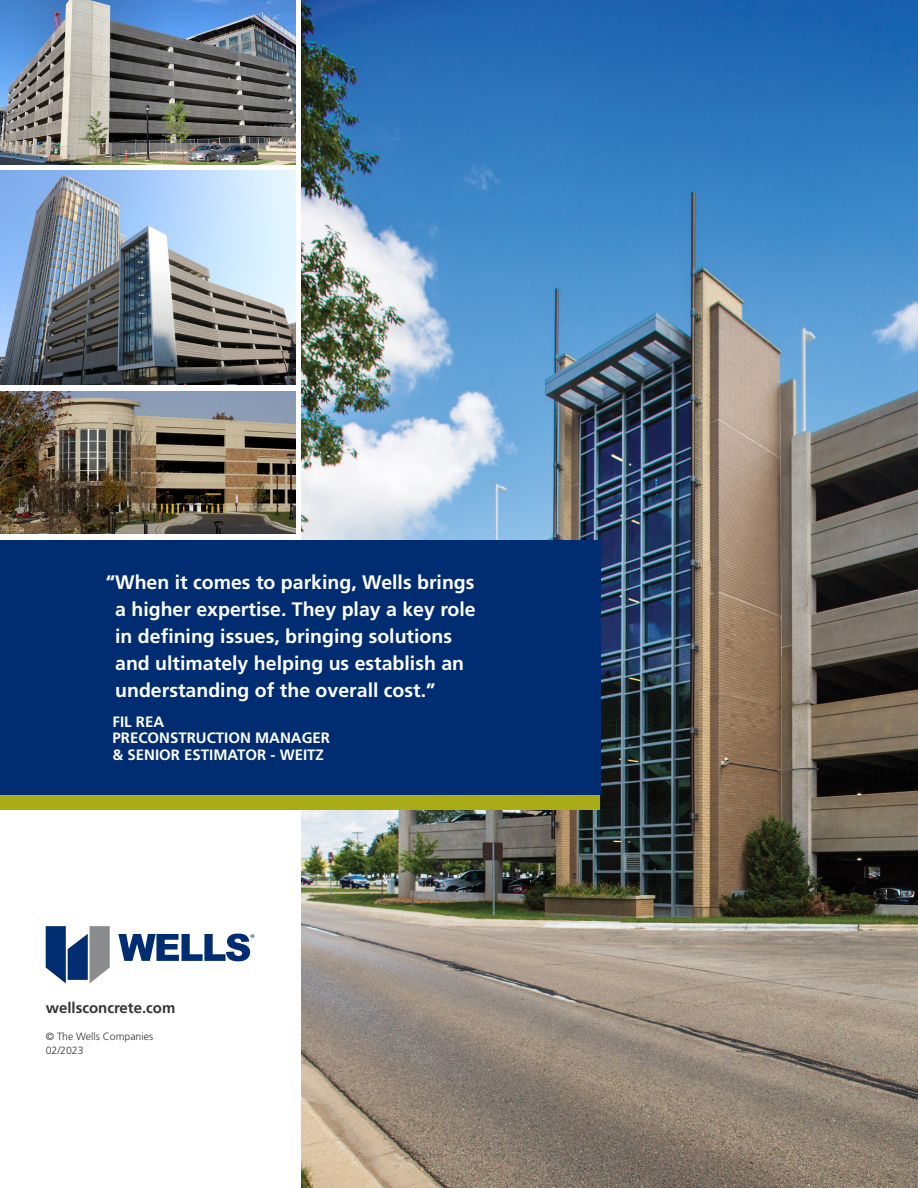
<style>
.page{position:relative;width:918px;height:1188px;background:#fff}
.page>*{position:absolute;margin:0;border:0;box-sizing:border-box;transform-origin:0 0}
.t1{font:700 19.5px/27px "Frutiger LT Std";color:#fff}
.t2{font:700 15px "Frutiger LT Std";color:#fff}
.t3{font:700 15px "Frutiger LT Std";color:#333}
.t4{font:300 10.5px/13.5px "Frutiger LT Pro";color:#333}
</style>
<div class="page">
<img style="left:0;top:391px;width:295px;height:143px">
<img style="left:0;top:0;width:296px;height:164px">
<img style="left:0;top:170px;width:295px;height:214px">
<img style="left:302px;top:0;width:616px;height:1188px">
<svg style="left:46px;top:926px;width:64px;height:57px"></svg>
<svg style="left:118px;top:934px;width:136px;height:27px"></svg>
<div style="left:0;top:795px;width:600px;height:15px;background:#a9ac16"></div>
<div style="left:0;top:540px;width:600px;height:255px;background:#002d72"></div>
<p class="t1" style="left:115px;top:569px;width:362px;text-indent:-9px">“When it comes to parking, Wells brings a higher expertise. They play a key role in defining issues, bringing solutions and ultimately helping us establish an understanding of the overall cost.”</p>
<p class="t2" style="left:113px;top:713px;width:53px">FIL REA</p>
<p class="t2" style="left:113px;top:729px;width:219px">PRECONSTRUCTION MANAGER</p>
<p class="t2" style="left:113px;top:746px;width:213px">&amp; SENIOR ESTIMATOR - WEITZ</p>
<p class="t3" style="left:46px;top:999px;width:131px">wellsconcrete.com</p>
<p class="t4" style="left:46px;top:1030px;width:109px">© The Wells Companies<br>02/2023</p>
</div>
